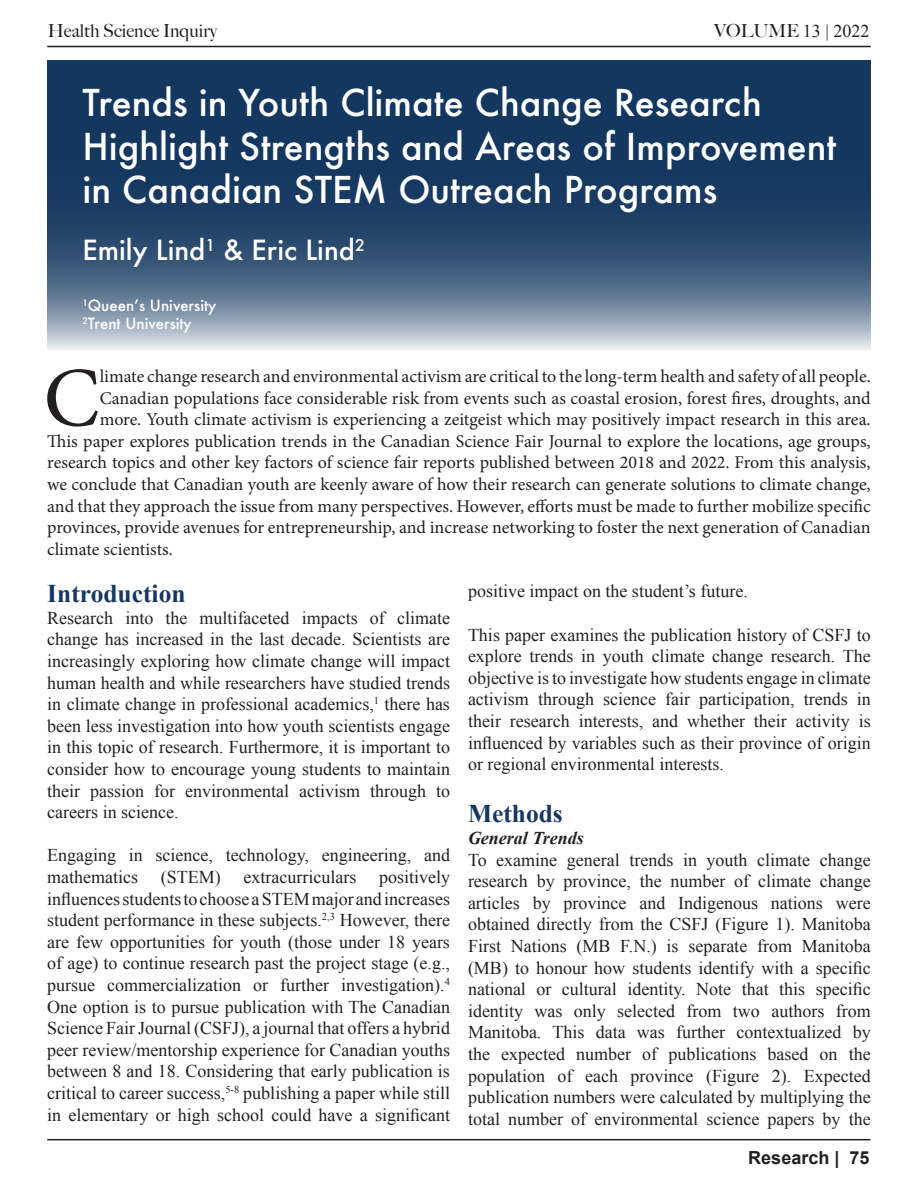
<style>
.page{position:relative;width:918px;height:1188px;background:#fff}
.page>*{position:absolute;margin:0;border:0;box-sizing:border-box;transform-origin:0 0}
.t1{font:84.45px "Minion Pro";color:#231f20}
.t2{font:500 36px/43.2px "Futura";color:#fff}
.t3{font:500 27px "Futura";color:#fff}
.t4{font:700 25.5px "Times New Roman";color:#173761}
.t5{font:18px/21.6px "Times New Roman";color:#231f20;text-align:justify}
.t6{font:18px "Minion Pro";letter-spacing:-.005em;color:#231f20}
.t7{font:500 18px "Big Caslon";color:#231f20}
.t8{font:italic 700 18px "Times New Roman";color:#231f20}
.t9{font:700 18px "Arial";color:#231f20}
.t10{font:500 15px "Futura";color:#fff}
.s1{font-family:"Big Caslon";font-weight:500}
</style>
<div class="page">
<hr style="left:47px;top:46px;width:824px;height:1px;background:#231f20">
<hr style="left:47px;top:1139px;width:823px;height:1px;background:#231f20">
<svg style="left:47px;top:60px;width:824px;height:290px;fill:#1a3c64"></svg>
<p class="t7" style="left:48px;top:16px;width:171px">Health Science Inquiry</p>
<p class="t5" style="left:714px;top:19px;width:157px"><span class="s1">VOLUME</span> 13 | 2022</p>
<p class="t2" style="left:82px;top:81px;width:755px">Trends in Youth Climate Change Research<br>Highlight Strengths and Areas of Improvement in Canadian STEM Outreach Programs</p>
<p class="t3" style="left:82px;top:232px;width:284px">Emily Lind<sup>1</sup> &amp; Eric Lind<sup>2</sup></p>
<p class="t10" style="left:82px;top:295px;width:135px"><sup>1</sup>Queen’s University</p>
<p class="t10" style="left:82px;top:313px;width:111px"><sup>2</sup>Trent University</p>
<p class="t1" style="left:44px;top:342px;width:58px">C</p>
<p class="t6" style="left:100px;top:364px;width:773px">limate change research and environmental activism are critical to the long-term health and safety of all people.</p>
<p class="t6" style="left:100px;top:386px;width:773px">Canadian populations face considerable risk from events such as coastal erosion, forest fires, droughts, and</p>
<p class="t6" style="left:100px;top:407px;width:772px">more. Youth climate activism is experiencing a zeitgeist which may positively impact research in this area.</p>
<p class="t6" style="left:47px;top:429px;width:825px">This paper explores publication trends in the Canadian Science Fair Journal to explore the locations, age groups,</p>
<p class="t6" style="left:47px;top:451px;width:825px">research topics and other key factors of science fair reports published between 2018 and 2022. From this analysis,</p>
<p class="t6" style="left:47px;top:472px;width:825px">we conclude that Canadian youth are keenly aware of how their research can generate solutions to climate change,</p>
<p class="t6" style="left:47px;top:494px;width:825px">and that they approach the issue from many perspectives. However, efforts must be made to further mobilize specific</p>
<p class="t6" style="left:47px;top:515px;width:825px">provinces, provide avenues for entrepreneurship, and increase networking to foster the next generation of Canadian</p>
<p class="t6" style="left:47px;top:537px;width:127px">climate scientists.</p>
<p class="t4" style="left:47px;top:576px;width:140px">Introduction</p>
<p class="t5" style="left:47px;top:607px;width:404px">Research into the multifaceted impacts of climate change has increased in the last decade. Scientists are increasingly exploring how climate change will impact human health and while researchers have studied trends in climate change in professional academics,<sup>1</sup> there has been less investigation into how youth scientists engage in this topic of research. Furthermore, it is important to consider how to encourage young students to maintain their passion for environmental activism through to careers in science.</p>
<p class="t5" style="left:47px;top:844px;width:404px">Engaging in science, technology, engineering, and mathematics</p>
<p class="t5" style="left:468px;top:580px;width:281px">positive impact on the student’s future.</p>
<p class="t5" style="left:468px;top:624px;width:404px">This paper examines the publication history of CSFJ to explore trends in youth climate change research. The objective is to investigate how students engage in climate activism through science fair participation, trends in their research interests, and whether their activity is influenced by variables such as their province of origin or regional environmental interests.</p>
<p class="t4" style="left:468px;top:796px;width:96px">Methods</p>
<p class="t8" style="left:468px;top:826px;width:117px">General Trends</p>
<p class="t5" style="left:468px;top:849px;width:404px">To examine general trends in youth climate change research by province, the number of climate change articles by province and Indigenous nations were obtained directly from the CSFJ (Figure 1). Manitoba First Nations (MB F.N.) is separate from Manitoba (MB) to honour how students identify with a specific national or cultural identity. Note that this specific identity was only selected from two authors from Manitoba. This data was further contextualized by the expected number of publications based on the population of each province (Figure 2). Expected publication numbers were calculated by multiplying the total number of environmental science papers by the</p>
<p class="t5" style="left:47px;top:866px;width:404px;text-indent:332px">positively influences students to choose a STEM major and increases student performance in these subjects.<sup>2,3</sup> However, there are few opportunities for youth (those under 18 years of age) to continue research past the project stage (e.g., pursue commercialization or further investigation).<sup>4<br></sup>One option is to pursue publication with The Canadian Science Fair Journal (CSFJ), a journal that offers a hybrid peer review/mentorship experience for Canadian youths between 8 and 18. Considering that early publication is critical to career success,<sup>5-8</sup> publishing a paper while still in elementary or high school could have a significant</p>
<p class="t5" style="left:161px;top:866px;width:61px">(STEM)</p>
<p class="t5" style="left:243px;top:866px;width:114px">extracurriculars</p>
<p class="t9" style="left:748px;top:1145px;width:123px">Research | 75</p>
</div>
